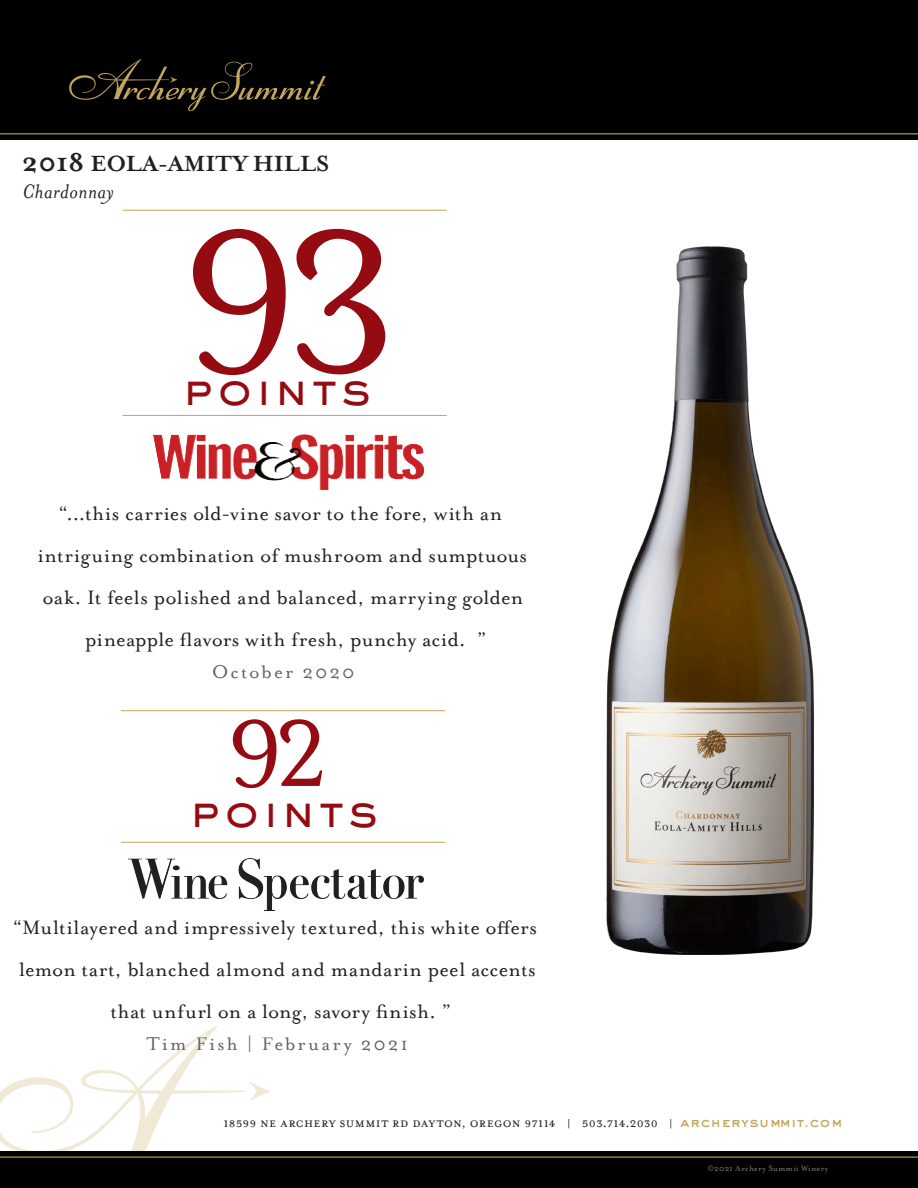
<style>
.page{position:relative;width:918px;height:1188px;background:#fff}
.page>*{position:absolute;margin:0;border:0;box-sizing:border-box;transform-origin:0 0}
.t1{font:229.5px "Mrs Eaves Small Caps";color:#940c12}
.t2{font:108px "Mrs Eaves Small Caps";color:#940c12}
.t3{font:500 45px "Sackers Gothic Std";letter-spacing:.035em;color:#940c12}
.Vintage_Vineyard_nam{font:700 25.5px "Mrs Eaves";color:#231f20}
.t4{font:22.5px/42px "Mrs Eaves Roman";letter-spacing:.015em;color:#231f20;text-align:center}
.Varietal_AVA{font:italic 22.5px "Mrs Eaves OT";letter-spacing:.025em;color:#231f20}
.Name_Date{font:21px "Mrs Eaves Roman";letter-spacing:.095em;color:#636366}
.t5{font:15px "Mrs Eaves Petite Caps";letter-spacing:.01em;color:#231f20}
.t6{font:9px "Mrs Eaves Roman";letter-spacing:.04em;color:#808285}
.s1{font-size:30px}
.s2{font-family:"Sackers Gothic Std";font-weight:800;font-size:13.5px;color:#c4a65a}
</style>
<div class="page">
<svg style="left:0;top:1026px;width:271px;height:125px"></svg>
<div style="left:0;top:1151px;width:918px;height:37px;background:#000001"></div>
<hr style="left:0;top:1157px;width:918px;height:1px;background:#c4a65a">
<div style="left:0;top:0;width:918px;height:140px;background:#000001"></div>
<hr style="left:0;top:133px;width:918px;height:1px;background:#c4a65a">
<img style="left:606px;top:247px;width:207px;height:707px">
<img style="left:153px;top:434px;width:271px;height:56px">
<svg style="left:69px;top:59px;width:257px;height:52px"></svg>
<hr style="left:123px;top:415px;width:324px;height:1px;background:#c4a65a">
<hr style="left:123px;top:210px;width:324px;height:1px;background:#c4a65a">
<img style="left:128px;top:858px;width:295px;height:53px">
<hr style="left:121px;top:842px;width:324px;height:1px;background:#c4a65a">
<hr style="left:121px;top:710px;width:324px;height:1px;background:#c4a65a">
<p class="Vintage_Vineyard_nam" style="left:22px;top:148px;width:309px"><span class="s1">2018</span> EOLA-AMITY HILLS</p>
<p class="Varietal_AVA" style="left:22px;top:179px;width:93px">Chardonnay</p>
<p class="t1" style="left:181px;top:178px;width:220px">93</p>
<p class="t3" style="left:182px;top:358px;width:191px">points</p>
<p class="t4" style="left:38px;top:493px;width:491px">“...this carries old-vine savor to the fore, with an intriguing combination of mushroom and sumptuous oak. It feels polished and balanced, marrying golden pineapple flavors with fresh, punchy acid. ”</p>
<p class="Name_Date" style="left:212px;top:661px;width:144px">October 2020</p>
<p class="t2" style="left:227px;top:695px;width:103px">92</p>
<p class="t3" style="left:189px;top:780px;width:191px">points</p>
<p class="t4" style="left:13px;top:907px;width:526px">“Multilayered and impressively textured, this white offers lemon tart, blanched almond and mandarin peel accents that unfurl on a long, savory finish. ”</p>
<p class="Name_Date" style="left:146px;top:1033px;width:263px">Tim Fish | February 2021</p>
<p class="t5" style="left:224px;top:1117px;width:621px">18599 NE ARCHERY SUMMIT RD DAYTON, OREGON 97114 | 503.714.2030 | <span class="s2">archerysummit.com</span></p>
<p class="t6" style="left:708px;top:1164px;width:122px">©2021 Archery Summit Winery</p>
</div>
